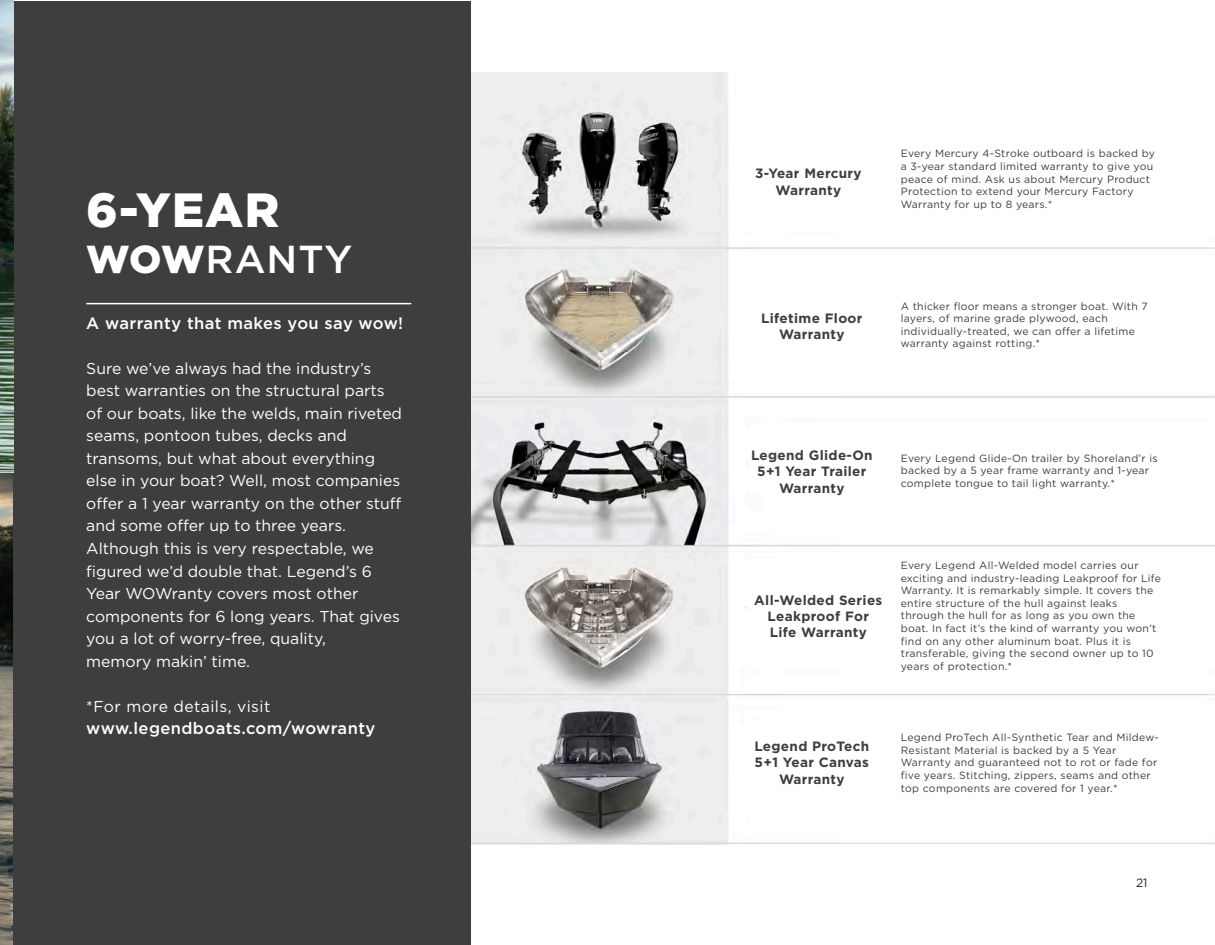
<style>
.page{position:relative;width:1215px;height:945px;background:#fff}
.page>*{position:absolute;margin:0;border:0;box-sizing:border-box;transform-origin:0 0}
.Specifications_text{font:900 48px "Gotham HTF";color:#fff}
.Specifications_text-2{font:500 39px "Gotham HTF";letter-spacing:.025em;color:#fff}
.Specifications_text-3{font:500 16.5px "Gotham";letter-spacing:.025em;color:#fff}
.Specifications_text-4{font:15.75px "Gotham";color:#fff}
.Specifications_text-5{font:15.75px "Gotham";letter-spacing:.025em;color:#fff}
.Specifications_text-6{font:700 13.5px "Gotham HTF";letter-spacing:.025em;color:#3e3e3f}
.t1{font:12px "Gotham";color:#231f20}
.Specifications_text-7{font:10.5px/12.6px "Gotham HTF";letter-spacing:.025em;color:#3e3e3f}
.s1{font-weight:900}
</style>
<div class="page">
<img style="left:0;top:0;width:13px;height:945px">
<img style="left:472px;top:73px;width:743px;height:772px">
<div style="left:14px;top:1px;width:457px;height:943px;background:#3e3e3f"></div>
<hr style="left:86px;top:303px;width:325px;height:1px;background:#fff">
<p class="Specifications_text" style="left:86px;top:182px;width:194px">6-YEAR</p>
<p class="Specifications_text-2" style="left:86px;top:238px;width:268px"><span class="s1">WOW</span>RANTY</p>
<p class="Specifications_text-3" style="left:86px;top:312px;width:319px">A warranty that makes you say wow!</p>
<p class="Specifications_text-4" style="left:86px;top:358px;width:287px">Sure we’ve always had the industry’s</p>
<p class="Specifications_text-4" style="left:86px;top:381px;width:300px">best warranties on the structural parts</p>
<p class="Specifications_text-4" style="left:86px;top:403px;width:317px">of our boats, like the welds, main riveted</p>
<p class="Specifications_text-4" style="left:86px;top:426px;width:262px">seams, pontoon tubes, decks and</p>
<p class="Specifications_text-4" style="left:86px;top:448px;width:290px">transoms, but what about everything</p>
<p class="Specifications_text-4" style="left:86px;top:471px;width:315px">else in your boat? Well, most companies</p>
<p class="Specifications_text-4" style="left:86px;top:493px;width:317px">offer a 1 year warranty on the other stuff</p>
<p class="Specifications_text-4" style="left:86px;top:516px;width:261px">and some offer up to three years.</p>
<p class="Specifications_text-4" style="left:86px;top:538px;width:289px">Although this is very respectable, we</p>
<p class="Specifications_text-4" style="left:86px;top:561px;width:287px">figured we’d double that. Legend’s 6</p>
<p class="Specifications_text-4" style="left:86px;top:583px;width:274px">Year WOWranty covers most other</p>
<p class="Specifications_text-4" style="left:86px;top:606px;width:315px">components for 6 long years. That gives</p>
<p class="Specifications_text-4" style="left:86px;top:628px;width:241px">you a lot of worry-free, quality,</p>
<p class="Specifications_text-4" style="left:86px;top:651px;width:165px">memory makin’ time.</p>
<p class="Specifications_text-5" style="left:86px;top:696px;width:186px">*For more details, visit</p>
<p class="Specifications_text-3" style="left:86px;top:717px;width:291px">www.legendboats.com/wowranty</p>
<p class="Specifications_text-6" style="left:755px;top:166px;width:108px">3-Year Mercury</p>
<p class="Specifications_text-6" style="left:776px;top:182px;width:67px">Warranty</p>
<p class="Specifications_text-6" style="left:761px;top:311px;width:103px">Lifetime Floor</p>
<p class="Specifications_text-6" style="left:779px;top:327px;width:67px">Warranty</p>
<p class="Specifications_text-7" style="left:901px;top:147px;width:256px">Every Mercury 4-Stroke outboard is backed by a 3-year standard limited warranty to give you peace of mind. Ask us about Mercury Product Protection to extend your Mercury Factory Warranty for up to 8 years.*</p>
<p class="Specifications_text-7" style="left:901px;top:299px;width:249px">A thicker floor means a stronger boat. With 7</p>
<p class="Specifications_text-7" style="left:901px;top:312px;width:236px">layers, of marine grade plywood, each individually-treated, we can offer a lifetime</p>
<p class="Specifications_text-7" style="left:901px;top:337px;width:141px">warranty against rotting.*</p>
<p class="Specifications_text-6" style="left:751px;top:448px;width:123px">Legend Glide-On</p>
<p class="Specifications_text-6" style="left:757px;top:464px;width:111px">5+1 Year Trailer</p>
<p class="Specifications_text-6" style="left:779px;top:480px;width:67px">Warranty</p>
<p class="Specifications_text-7" style="left:901px;top:452px;width:258px">Every Legend Glide-On trailer by Shoreland’r is</p>
<p class="Specifications_text-7" style="left:901px;top:464px;width:250px">backed by a 5 year frame warranty and 1-year</p>
<p class="Specifications_text-7" style="left:901px;top:477px;width:216px">complete tongue to tail light warranty.*</p>
<p class="Specifications_text-6" style="left:754px;top:592px;width:130px">All-Welded Series</p>
<p class="Specifications_text-6" style="left:768px;top:608px;width:103px">Leakproof For</p>
<p class="Specifications_text-6" style="left:770px;top:624px;width:99px">Life Warranty</p>
<p class="Specifications_text-7" style="left:901px;top:559px;width:239px">Every Legend All-Welded model carries our</p>
<p class="Specifications_text-7" style="left:901px;top:571px;width:262px">exciting and industry-leading Leakproof for Life</p>
<p class="Specifications_text-7" style="left:901px;top:584px;width:254px">Warranty. It is remarkably simple. It covers the</p>
<p class="Specifications_text-7" style="left:901px;top:597px;width:257px">entire structure of the hull against leaks through the hull for as long as you own the boat. In fact it’s the kind of warranty you won’t find on any other aluminum boat. Plus it is transferable, giving the second owner up to 10 years of protection.*</p>
<p class="Specifications_text-6" style="left:754px;top:739px;width:116px">Legend ProTech</p>
<p class="Specifications_text-6" style="left:755px;top:755px;width:116px">5+1 Year Canvas</p>
<p class="Specifications_text-6" style="left:779px;top:771px;width:67px">Warranty</p>
<p class="Specifications_text-7" style="left:901px;top:731px;width:260px">Legend ProTech All-Synthetic Tear and Mildew-</p>
<p class="Specifications_text-7" style="left:901px;top:744px;width:258px">Resistant Material is backed by a 5 Year Warranty and guaranteed not to rot or fade for five years. Stitching, zippers, seams and other top components are covered for 1 year.*</p>
<p class="t1" style="left:1136px;top:875px;width:13px">21</p>
</div>
